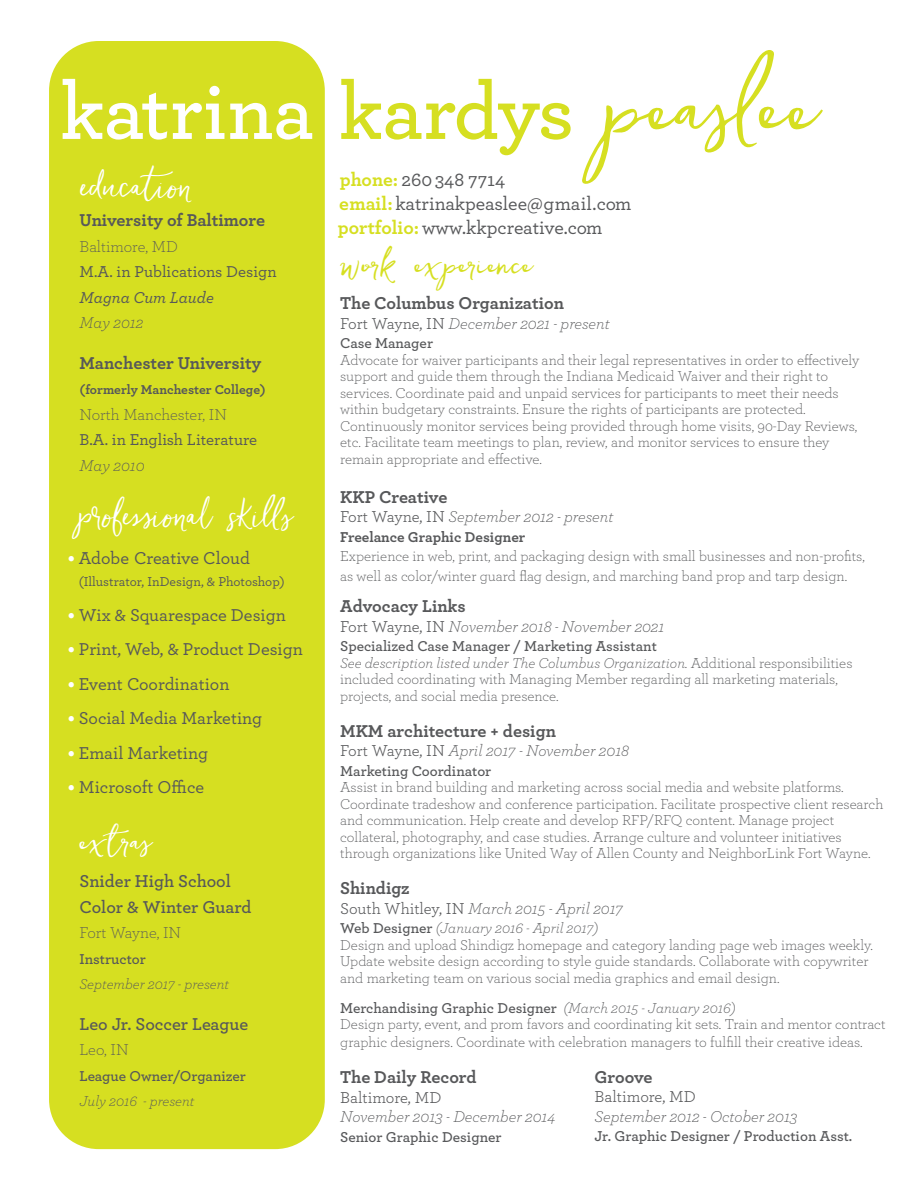
<style>
.page{position:relative;width:918px;height:1188px;background:#fff}
.page>*{position:absolute;margin:0;border:0;box-sizing:border-box;transform-origin:0 0}
.t1{font:130.8px "Ditto";color:#d6df21}
.t2{font:600 82.05px "Archer";letter-spacing:-.01em;color:#fff}
.t3{font:45px "Ditto Alternates";color:#fff}
.t4{font:45px "Ditto";color:#d6df21}
.t5{font:45px "Ditto";color:#fff}
.t6{font:500 27px "Archer";color:#fff}
.t7{font:500 19.5px "Archer";color:#57585a}
.t8{font:700 18px "Archer";color:#57585a}
.t9{font:500 18px "Archer";color:#57585a}
.t10{font:600 18px "Archer";color:#57585a}
.t11{font:italic 300 16.5px "Archer";color:#57585a}
.t12{font:300 16.5px "Archer";color:#57585a}
.t13{font:500 16.5px "Archer";color:#57585a}
.t14{font:16.5px "Archer";color:#57585a}
.t15{font:italic 500 16.5px "Archer";color:#57585a}
.t16{font:300 15px/16.5px "Archer";color:#57585a}
.t17{font:600 15px "Archer";color:#57585a}
.t18{font:italic 300 15px "Archer";color:#57585a}
.t19{font:700 15px "Archer";color:#57585a}
.t20{font:500 13.5px "Archer";color:#57585a}
.t21{font:700 13.5px "Archer";color:#57585a}
.s1{color:#d6df21}
.s2{font-weight:700;color:#d6df21}
.s3{font-weight:400;font-style:normal}
.s4{font-weight:600}
.s5{font-style:italic}
.s6{font-weight:600;font-style:normal}
.s7{font-weight:300;font-style:italic}
</style>
<div class="page">
<div style="left:49px;top:41px;width:276px;height:1108px;background:#d6df21;border-radius:50px"></div>
<p class="t1" style="left:603px;top:11px;width:226px">peaslee</p>
<p class="t2" style="left:60px;top:50px;width:515px">katrina <span class="s1">kardys</span></p>
<p class="t3" style="left:80px;top:153px;width:113px">education</p>
<p class="t7" style="left:340px;top:165px;width:167px"><span class="s2">phone:</span> 260 348 7714</p>
<p class="t7" style="left:339px;top:189px;width:294px"><span class="s2">email:</span> katrinakpeaslee@gmail.com</p>
<p class="t7" style="left:338px;top:213px;width:266px"><span class="s2">portfolio:</span>www.kkpcreative.com</p>
<p class="t4" style="left:340px;top:231px;width:193px">work experience</p>
<p class="t8" style="left:340px;top:289px;width:225px">The Columbus Organization</p>
<p class="t11" style="left:340px;top:312px;width:271px"><span class="s3">Fort Wayne, IN</span> December 2021 - present</p>
<p class="t16" style="left:340px;top:334px;width:521px"><span class="s4">Case Manager<br></span>Advocate for waiver participants and their legal representatives in order to effectively support and guide them through the Indiana Medicaid Waiver and their right to</p>
<p class="t16" style="left:340px;top:384px;width:500px">services. Coordinate paid and unpaid services for participants to meet their needs</p>
<p class="t16" style="left:340px;top:400px;width:519px">within budgetary constraints. Ensure the rights of participants are protected.<br>Continuously monitor services being provided through home visits, 90-Day Reviews,</p>
<p class="t16" style="left:340px;top:433px;width:491px">etc. Facilitate team meetings to plan, review, and monitor services to ensure they</p>
<p class="t16" style="left:340px;top:450px;width:203px">remain appropriate and effective.</p>
<p class="t8" style="left:340px;top:482px;width:109px">KKP Creative</p>
<p class="t11" style="left:340px;top:505px;width:275px"><span class="s3">Fort Wayne, IN</span> September 2012 - present</p>
<p class="t19" style="left:340px;top:525px;width:187px">Freelance Graphic Designer</p>
<p class="t16" style="left:340px;top:547px;width:526px">Experience in web, print, and packaging design with small businesses and non-profits,</p>
<p class="t16" style="left:340px;top:567px;width:509px">as well as color/winter guard flag design, and marching band prop and tarp design.</p>
<p class="t8" style="left:340px;top:592px;width:127px">Advocacy Links</p>
<p class="t11" style="left:340px;top:615px;width:326px"><span class="s3">Fort Wayne, IN</span> November 2018 - November 2021</p>
<p class="t16" style="left:340px;top:637px;width:514px"><span class="s4">Specialized Case Manager / Marketing Assistant<br></span><span class="s5">See description listed under The Columbus Organization.</span> Additional responsibilities included coordinating with Managing Member regarding all marketing materials, projects, and social media presence.</p>
<p class="t8" style="left:340px;top:716px;width:217px">MKM architecture + design</p>
<p class="t11" style="left:340px;top:739px;width:290px"><span class="s3">Fort Wayne, IN</span> April 2017 - November 2018</p>
<p class="t16" style="left:340px;top:762px;width:545px"><span class="s4">Marketing Coordinator<br></span>Assist in brand building and marketing across social media and website platforms.<br>Coordinate tradeshow and conference participation. Facilitate prospective client research and communication. Help create and develop RFP/RFQ content. Manage project collateral, photography, and case studies. Arrange culture and volunteer initiatives through organizations like United Way of Allen County and NeighborLink Fort Wayne.</p>
<p class="t8" style="left:340px;top:874px;width:71px">Shindigz</p>
<p class="t11" style="left:340px;top:897px;width:284px"><span class="s3">South Whitley, IN</span> March 2015 - April 2017</p>
<p class="t18" style="left:340px;top:918px;width:259px"><span class="s6">Web Designer</span> (January 2016 - April 2017)</p>
<p class="t16" style="left:340px;top:936px;width:534px">Design and upload Shindigz homepage and category landing page web images weekly.<br>Update website design according to style guide standards. Collaborate with copywriter and marketing team on various social media graphics and email design.</p>
<p class="t17" style="left:340px;top:996px;width:397px">Merchandising Graphic Designer <span class="s7">(March 2015 - January 2016)</span></p>
<p class="t16" style="left:340px;top:1015px;width:547px;line-height:18px">Design party, event, and prom favors and coordinating kit sets. Train and mentor contract graphic designers. Coordinate with celebration managers to fulfill their creative ideas.</p>
<p class="t8" style="left:340px;top:1063px;width:138px">The Daily Record</p>
<p class="t14" style="left:340px;top:1086px;width:103px">Baltimore, MD</p>
<p class="t11" style="left:340px;top:1105px;width:217px">November 2013 - December 2014</p>
<p class="t17" style="left:340px;top:1125px;width:163px">Senior Graphic Designer</p>
<p class="t8" style="left:80px;top:206px;width:187px">University of Baltimore</p>
<p class="t12" style="left:80px;top:236px;width:100px">Baltimore, MD</p>
<p class="t13" style="left:80px;top:260px;width:199px">M.A. in Publications Design</p>
<p class="t15" style="left:80px;top:285px;width:136px">Magna Cum Laude</p>
<p class="t11" style="left:80px;top:312px;width:65px">May 2012</p>
<p class="t8" style="left:80px;top:349px;width:183px">Manchester University</p>
<p class="t21" style="left:80px;top:379px;width:188px">(formerly Manchester College)</p>
<p class="t12" style="left:80px;top:404px;width:149px">North Manchester, IN</p>
<p class="t13" style="left:80px;top:428px;width:179px">B.A. in English Literature</p>
<p class="t11" style="left:80px;top:454px;width:67px">May 2010</p>
<p class="t3" style="left:78px;top:482px;width:217px">professional skills</p>
<p class="t9" style="left:79px;top:545px;width:173px">Adobe Creative Cloud</p>
<p class="t20" style="left:79px;top:572px;width:207px">(Illustrator, InDesign, &amp; Photoshop)</p>
<p class="t9" style="left:79px;top:602px;width:209px">Wix &amp; Squarespace Design</p>
<p class="t9" style="left:79px;top:636px;width:226px">Print, Web, &amp; Product Design</p>
<p class="t9" style="left:79px;top:671px;width:152px">Event Coordination</p>
<p class="t9" style="left:79px;top:705px;width:185px">Social Media Marketing</p>
<p class="t9" style="left:79px;top:740px;width:131px">Email Marketing</p>
<p class="t9" style="left:79px;top:774px;width:127px">Microsoft Office</p>
<p class="t6" style="left:68px;top:538px;width:9px">•</p>
<p class="t6" style="left:68px;top:594px;width:9px">•</p>
<p class="t6" style="left:68px;top:629px;width:9px">•</p>
<p class="t6" style="left:68px;top:663px;width:9px">•</p>
<p class="t6" style="left:68px;top:698px;width:9px">•</p>
<p class="t6" style="left:68px;top:732px;width:9px">•</p>
<p class="t6" style="left:68px;top:767px;width:9px">•</p>
<p class="t5" style="left:80px;top:808px;width:74px">extras</p>
<p class="t10" style="left:80px;top:868px;width:153px">Snider High School</p>
<p class="t10" style="left:80px;top:893px;width:173px">Color &amp; Winter Guard</p>
<p class="t12" style="left:80px;top:922px;width:103px">Fort Wayne, IN</p>
<p class="t17" style="left:80px;top:947px;width:68px">Instructor</p>
<p class="t18" style="left:80px;top:974px;width:151px">September 2017 - present</p>
<p class="t10" style="left:80px;top:1010px;width:170px">Leo Jr. Soccer League</p>
<p class="t12" style="left:80px;top:1039px;width:51px">Leo, IN</p>
<p class="t17" style="left:80px;top:1064px;width:168px">League Owner/Organizer</p>
<p class="t18" style="left:80px;top:1091px;width:117px">July 2016 - present</p>
<p class="t8" style="left:595px;top:1063px;width:60px">Groove</p>
<p class="t14" style="left:595px;top:1086px;width:103px">Baltimore, MD</p>
<p class="t11" style="left:595px;top:1105px;width:205px">September 2012 - October 2013</p>
<p class="t17" style="left:595px;top:1125px;width:259px">Jr. Graphic Designer / Production Asst.</p>
</div>
